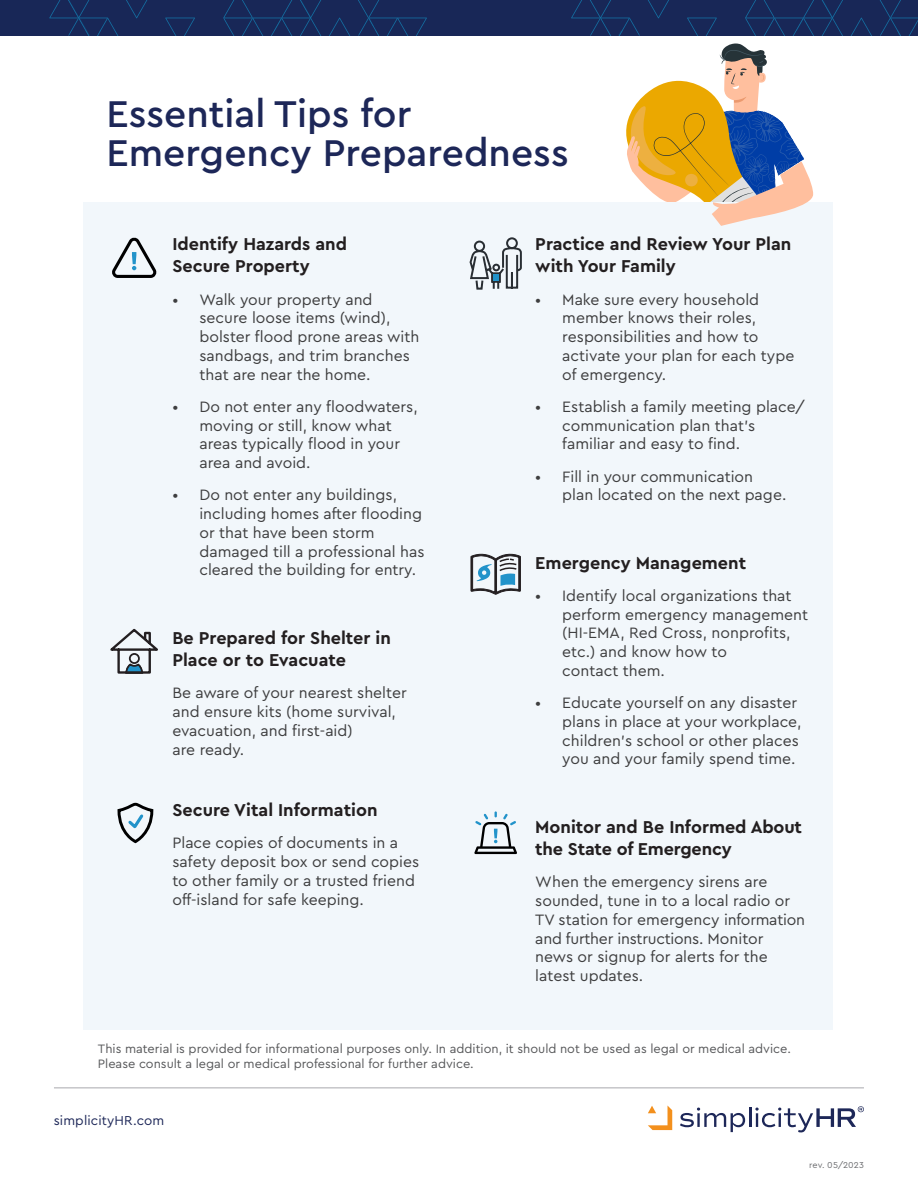
<style>
.page{position:relative;width:918px;height:1188px;background:#fff}
.page>*{position:absolute;margin:0;border:0;box-sizing:border-box;transform-origin:0 0}
.t1{font:500 39px/39px "Cera Pro";color:#1d2758}
.t2{font:700 18px/22.5px "Cera Pro";color:#231f20}
.t3{font:15.75px/18.8px "Cera Pro";color:#3e3e3f}
.t4{font:13.5px "Cera Pro";letter-spacing:.01em;color:#1d2758}
.t5{font:12.75px/15px "Cera Pro";color:#57585a}
.t6{font:9px "Cera Pro";letter-spacing:.01em;color:#6c6d70}
</style>
<div class="page">
<div style="left:0;top:0;width:918px;height:36px;background:#182757"></div>
<svg style="left:571px;top:0;width:98px;height:36px"></svg>
<svg style="left:687px;top:18px;width:30px;height:18px"></svg>
<svg style="left:745px;top:0;width:173px;height:36px"></svg>
<svg style="left:49px;top:0;width:98px;height:36px"></svg>
<svg style="left:165px;top:18px;width:30px;height:18px"></svg>
<svg style="left:223px;top:0;width:204px;height:36px"></svg>
<hr style="left:54px;top:1087px;width:810px;height:1px;background:#a8a9ad">
<svg style="left:648px;top:1106px;width:24px;height:24px"></svg>
<svg style="left:680px;top:1106px;width:184px;height:26px"></svg>
<div style="left:83px;top:203px;width:750px;height:827px;background:#f2f7fb"></div>
<svg style="left:469px;top:237px;width:53px;height:53px"></svg>
<div style="left:493px;top:274px;width:6px;height:7px;background:#2293ca"></div>
<svg style="left:110px;top:628px;width:48px;height:46px"></svg>
<svg style="left:117px;top:802px;width:37px;height:42px"></svg>
<svg style="left:474px;top:811px;width:43px;height:43px"></svg>
<svg style="left:471px;top:553px;width:50px;height:42px"></svg>
<svg style="left:619px;top:43px;width:194px;height:183px"></svg>
<svg style="left:112px;top:237px;width:45px;height:41px"></svg>
<h1 class="t1" style="left:107px;top:93px;width:464px">Essential Tips for<br>Emergency Preparedness</h1>
<p class="t2" style="left:172px;top:232px;width:176px">Identify Hazards and<br>Secure Property</p>
<p class="t3" style="left:199px;top:289px;width:221px;text-indent:-27px">• Walk your property and secure loose items (wind), bolster flood prone areas with sandbags, and trim branches that are near the home.</p>
<p class="t3" style="left:199px;top:396px;width:220px;text-indent:-27px">• Do not enter any floodwaters, moving or still, know what areas typically flood in your area and avoid.</p>
<p class="t3" style="left:199px;top:485px;width:227px;text-indent:-27px">• Do not enter any buildings, including homes after flooding or that have been storm damaged till a professional has cleared the building for entry.</p>
<p class="t2" style="left:172px;top:626px;width:220px">Be Prepared for Shelter in<br>Place or to Evacuate</p>
<p class="t3" style="left:172px;top:683px;width:236px">Be aware of your nearest shelter and ensure kits (home survival, evacuation, and first-aid)<br>are ready.</p>
<p class="t2" style="left:172px;top:798px;width:207px">Secure Vital Information</p>
<p class="t3" style="left:172px;top:833px;width:248px">Place copies of documents in a safety deposit box or send copies to other family or a trusted friend off-island for safe keeping.</p>
<p class="t2" style="left:535px;top:232px;width:258px">Practice and Review Your Plan with Your Family</p>
<p class="t3" style="left:562px;top:289px;width:234px;text-indent:-27px">• Make sure every household member knows their roles, responsibilities and how to activate your plan for each type of emergency.</p>
<p class="t3" style="left:562px;top:396px;width:244px;text-indent:-27px">• Establish a family meeting place/ communication plan that’s familiar and easy to find.</p>
<p class="t3" style="left:562px;top:466px;width:226px;text-indent:-27px">• Fill in your communication plan located on the next page.</p>
<p class="t2" style="left:535px;top:551px;width:212px">Emergency Management</p>
<p class="t3" style="left:562px;top:585px;width:247px;text-indent:-27px">• Identify local organizations that perform emergency management (HI-EMA, Red Cross, nonprofits, etc.) and know how to<br>contact them.</p>
<p class="t3" style="left:562px;top:693px;width:241px;text-indent:-27px">• Educate yourself on any disaster plans in place at your workplace, children’s school or other places you and your family spend time.</p>
<p class="t2" style="left:535px;top:815px;width:268px">Monitor and Be Informed About the State of Emergency</p>
<p class="t3" style="left:535px;top:872px;width:271px">When the emergency sirens are sounded, tune in to a local radio or<br>TV station for emergency information and further instructions. Monitor news or signup for alerts for the latest updates.</p>
<p class="t5" style="left:98px;top:1040px;width:695px">This material is provided for informational purposes only. In addition, it should not be used as legal or medical advice.<br>Please consult a legal or medical professional for further advice.</p>
<p class="t4" style="left:54px;top:1111px;width:112px">simplicityHR.com</p>
<p class="t6" style="left:809px;top:1159px;width:56px">rev. 05/2023</p>
</div>
